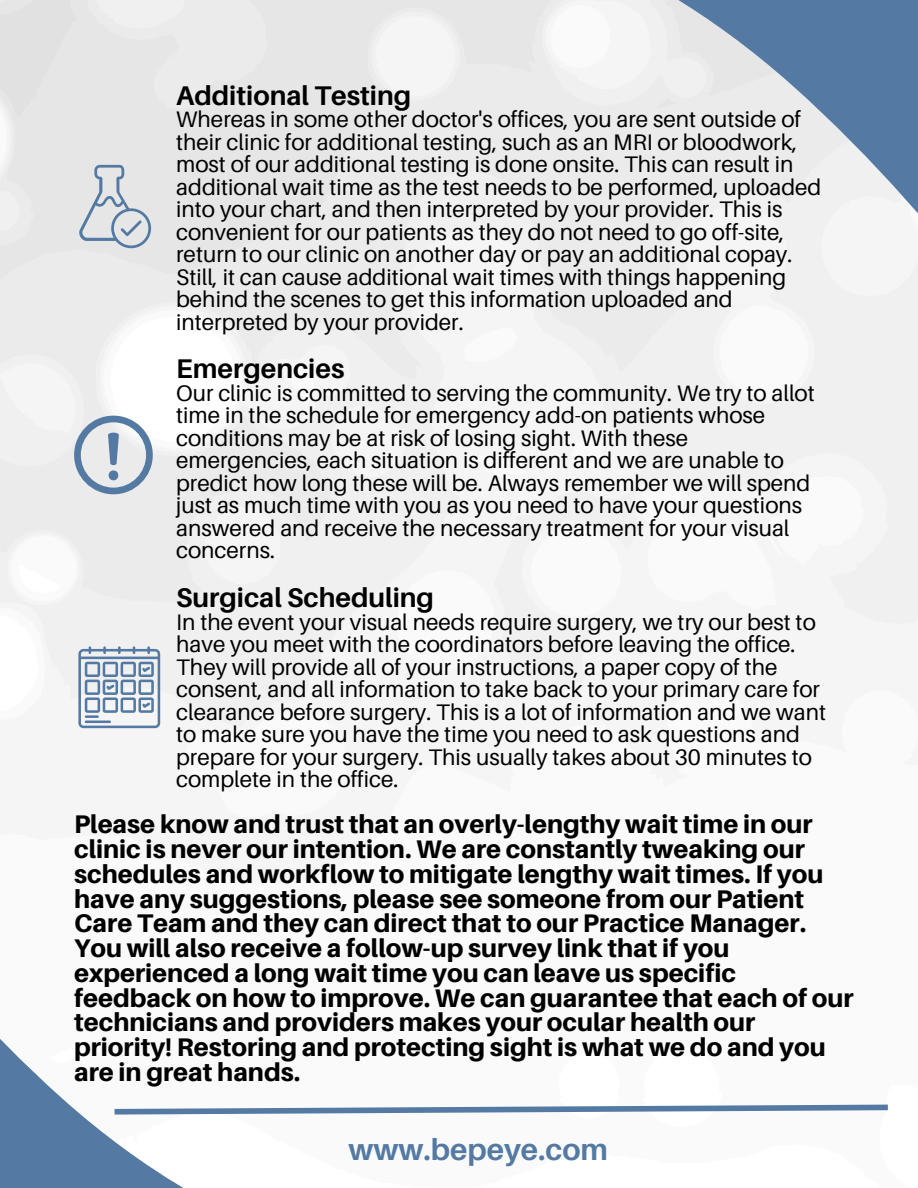
<style>
.page{position:relative;width:918px;height:1188px;background:#fff}
.page>*{position:absolute;margin:0;border:0;box-sizing:border-box;transform-origin:0 0}
.t1{font:700 30px "Aileron";color:#547aa3}
.t2{font:700 27px "Aileron";color:#000}
.t3{font:800 25.5px/24.8px "Aileron";color:#000}
.t4{font:22.5px/22.5px "Aileron";color:#000}
</style>
<div class="page">
<svg style="left:381px;top:356px;width:537px;height:59px;fill:#f0f0f0"></svg>
<svg style="left:299px;top:260px;width:619px;height:96px;fill:#f0f0f0"></svg>
<svg style="left:163px;top:0;width:755px;height:260px;fill:#ebebeb"></svg>
<div style="left:0;top:781px;width:460px;height:58px;background:#f5f5f5"></div>
<svg style="left:0;top:931px;width:670px;height:257px"></svg>
<svg style="left:109px;top:1102px;width:779px;height:15px"></svg>
<svg style="left:79px;top:165px;width:72px;height:83px;background:#ccd3da"></svg>
<svg style="left:74px;top:416px;width:79px;height:78px;background:#bfcad6"></svg>
<svg style="left:78px;top:646px;width:82px;height:82px"></svg>
<p class="t2" style="left:176px;top:79px;width:237px">Additional Testing</p>
<p class="t4" style="left:176px;top:108px;width:647px">Whereas in some other doctor's offices, you are sent outside of their clinic for additional testing, such as an MRI or bloodwork, most of our additional testing is done onsite. This can result in additional wait time as the test needs to be performed, uploaded into your chart, and then interpreted by your provider. This is convenient for our patients as they do not need to go off-site, return to our clinic on another day or pay an additional copay.<br>Still, it can cause additional wait times with things happening behind the scenes to get this information uploaded and interpreted by your provider.</p>
<p class="t2" style="left:176px;top:352px;width:170px">Emergencies</p>
<p class="t4" style="left:176px;top:381px;width:640px">Our clinic is committed to serving the community. We try to allot time in the schedule for emergency add-on patients whose conditions may be at risk of losing sight. With these emergencies, each situation is different and we are unable to predict how long these will be. Always remember we will spend just as much time with you as you need to have your questions answered and receive the necessary treatment for your visual concerns.</p>
<p class="t2" style="left:176px;top:581px;width:259px">Surgical Scheduling</p>
<p class="t4" style="left:176px;top:610px;width:651px">In the event your visual needs require surgery, we try our best to have you meet with the coordinators before leaving the office.<br>They will provide all of your instructions, a paper copy of the consent, and all information to take back to your primary care for clearance before surgery. This is a lot of information and we want to make sure you have the time you need to ask questions and prepare for your surgery. This usually takes about 30 minutes to complete in the office.</p>
<p class="t3" style="left:74px;top:812px;width:781px">Please know and trust that an overly-lengthy wait time in our clinic is never our intention. We are constantly tweaking our schedules and workflow to mitigate lengthy wait times. If you have any suggestions, please see someone from our Patient Care Team and they can direct that to our Practice Manager.<br>You will also receive a follow-up survey link that if you experienced a long wait time you can leave us specific feedback on how to improve. We can guarantee that each of our technicians and providers makes your ocular health our priority! Restoring and protecting sight is what we do and you are in great hands.</p>
<p class="t1" style="left:349px;top:1131px;width:261px">www.bepeye.com</p>
</div>
